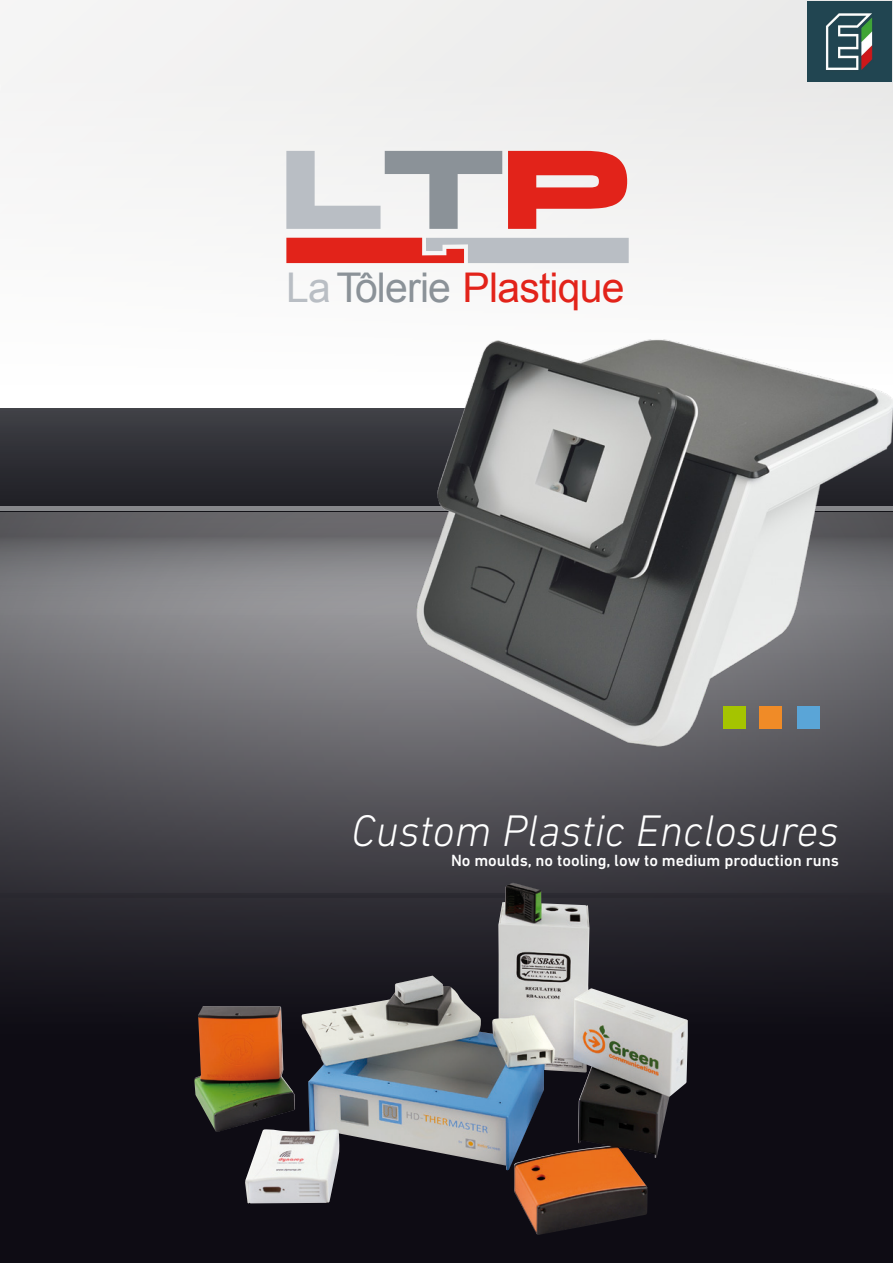
<style>
.page{position:relative;width:893px;height:1263px;background:#fff}
.page>*{position:absolute;margin:0;border:0;box-sizing:border-box;transform-origin:0 0}
.t1{font:italic 300 45px "DIN Next LT Pro";color:#fff}
.t2{font:40.95px "Arial";letter-spacing:-.02em;color:#e2231a}
.t3{font:500 16.5px "DIN Next LT Pro";color:#fff}
.s1{color:#b9bec4}
.s2{color:#8b9298}
</style>
<div class="page">
<div style="left:1px;top:0;width:892px;height:638px;background:#f3f3f3"></div>
<div style="left:0;top:409px;width:893px;height:854px;background:#0e0c14"></div>
<div style="left:0;top:892px;width:893px;height:144px;background:linear-gradient(to bottom,#2c2a31,#0d0b13)"></div>
<svg style="left:0;top:622px;width:893px;height:271px"></svg>
<div style="left:0;top:893px;width:893px;height:5px;background:#2a282f"></div>
<div style="left:0;top:409px;width:893px;height:102px;background:linear-gradient(to bottom,#3f4046,#1d1d23)"></div>
<svg style="left:0;top:512px;width:387px;height:110px"></svg>
<div style="left:0;top:506px;width:893px;height:5px;background:#86878a"></div>
<svg style="left:286px;top:151px;width:216px;height:78px"></svg>
<svg style="left:508px;top:151px;width:119px;height:78px"></svg>
<svg style="left:286px;top:238px;width:343px;height:25px"></svg>
<img style="left:194px;top:883px;width:494px;height:352px">
<img style="left:387px;top:262px;width:506px;height:501px">
<img style="left:807px;top:1px;width:85px;height:80px">
<h2 class="t2" style="left:286px;top:261px;width:340px"><span class="s1">La</span> <span class="s2">Tôlerie</span> Plastique</h2>
<h1 class="t1" style="left:351px;top:805px;width:489px">Custom Plastic Enclosures</h1>
<p class="t3" style="left:451px;top:851px;width:389px">No moulds, no tooling, low to medium production runs</p>
</div>
